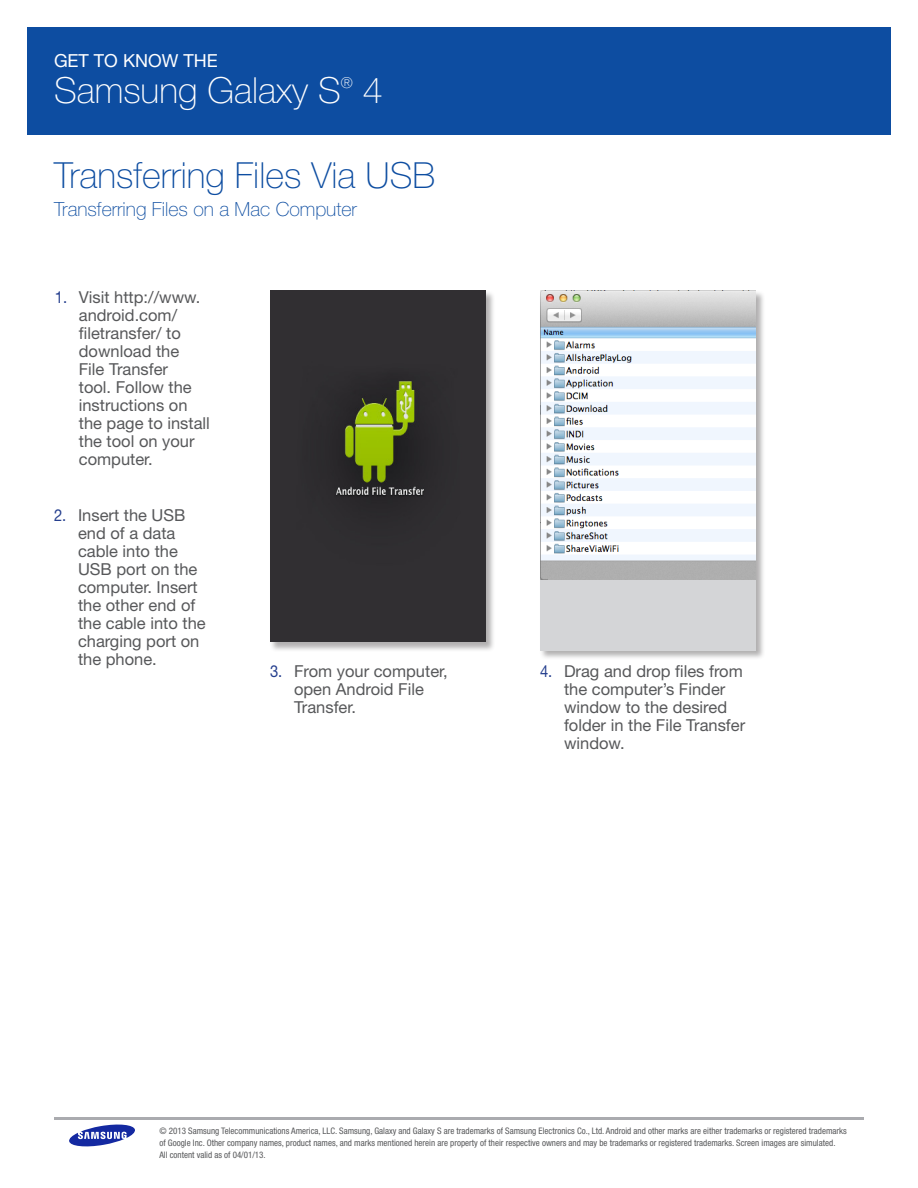
<style>
.page{position:relative;width:918px;height:1188px;background:#fff}
.page>*{position:absolute;margin:0;border:0;box-sizing:border-box;transform-origin:0 0}
.Headline{font:100 36px "Helvetica Neue LT Std";color:#0d4da1}
.t1{font:100 36px "Helvetica Neue LT Std";color:#fff}
.Subhead{font:100 19.5px "Helvetica Neue LT Std";color:#0d4da1}
.t2{font:18px "Helvetica Neue LT Std";color:#fff}
.Bodycopy{font:16.5px/18px "Helvetica Neue LT Std";color:#57585a}
.t3{font:100 15px "Helvetica Neue LT Std";color:#fff}
.t4{font:condensed 9px/12px "Helvetica Neue LT Std";color:#57585a}
.s1{color:#253f8e}
</style>
<div class="page">
<div style="left:27px;top:27px;width:864px;height:108px;background:#0d4da1"></div>
<hr style="left:54px;top:1117px;width:810px;height:2px;background:#aaabaf">
<svg style="left:69px;top:1124px;width:66px;height:23px"></svg>
<div style="left:269px;top:290px;width:227px;height:362px;background:#231f20;opacity:.35"></div>
<img style="left:270px;top:291px;width:216px;height:351px">
<div style="left:539px;top:290px;width:227px;height:371px;background:#231f20;opacity:.35"></div>
<div style="left:540px;top:291px;width:216px;height:360px;background:#d4d5d7"></div>
<img style="left:540px;top:291px;width:216px;height:288px">
<p class="t2" style="left:54px;top:50px;width:165px">GET TO KNOW THE</p>
<h1 class="t1" style="left:54px;top:69px;width:288px">Samsung Galaxy S</h1>
<p class="t3" style="left:341px;top:74px;width:13px">®</p>
<h1 class="t1" style="left:363px;top:69px;width:22px">4</h1>
<p class="Headline" style="left:54px;top:154px;width:383px">Transferring Files Via USB</p>
<p class="Subhead" style="left:54px;top:198px;width:304px">Transferring Files on a Mac Computer</p>
<p class="Bodycopy" style="left:79px;top:287px;width:133px;text-indent:-24px"><span class="s1">1.</span> Visit http://www. android.com/ filetransfer/ to download the<br>File Transfer<br>tool. Follow the instructions on the page to install the tool on your computer.</p>
<p class="Bodycopy" style="left:78px;top:506px;width:129px;text-indent:-24px"><span class="s1">2.</span> Insert the USB end of a data cable into the<br>USB port on the computer. Insert the other end of the cable into the charging port on the phone.</p>
<p class="Bodycopy" style="left:294px;top:662px;width:155px;text-indent:-24px"><span class="s1">3.</span> From your computer, open Android File<br>Transfer.</p>
<p class="Bodycopy" style="left:564px;top:662px;width:183px;text-indent:-24px"><span class="s1">4.</span> Drag and drop files from the computer’s Finder window to the desired folder in the File Transfer window.</p>
<p class="t4" style="left:159px;top:1125px;width:689px">© 2013 Samsung Telecommunications America, LLC. Samsung, Galaxy and Galaxy S are trademarks of Samsung Electronics Co., Ltd. Android and other marks are either trademarks or registered trademarks of Google Inc. Other company names, product names, and marks mentioned herein are property of their respective owners and may be trademarks or registered trademarks. Screen images are simulated.<br>All content valid as of 04/01/13.</p>
</div>
